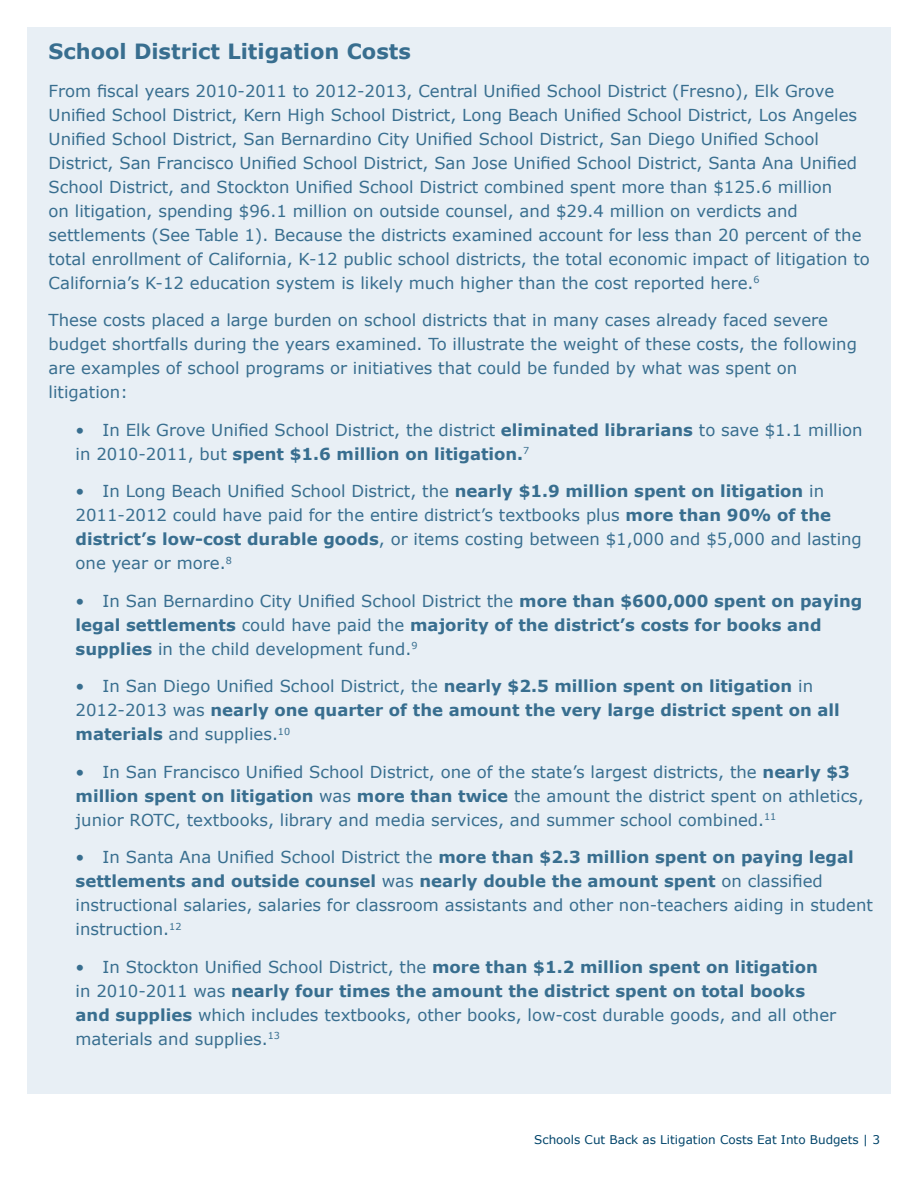
<style>
.page{position:relative;width:918px;height:1188px;background:#fff}
.page>*{position:absolute;margin:0;border:0;box-sizing:border-box;transform-origin:0 0}
.t1{font:700 21px "Verdana";color:#386e8f}
.t2{font:16.5px/24px "Verdana";color:#386e8f}
.t3{font:700 16.5px/24px "Verdana";color:#386e8f}
.t4{font:12px "Verdana";color:#00446a}
.s1{font-weight:700}
.s2{font-weight:400}
</style>
<div class="page">
<div style="left:27px;top:27px;width:864px;height:1067px;background:#e8eff5"></div>
<p class="t1" style="left:49px;top:37px;width:364px">School District Litigation Costs</p>
<p class="t2" style="left:49px;top:79px;width:823px">From fiscal years 2010-2011 to 2012-2013, Central Unified School District (Fresno), Elk Grove Unified School District, Kern High School District, Long Beach Unified School District, Los Angeles Unified School District, San Bernardino City Unified School District, San Diego Unified School District, San Francisco Unified School District, San Jose Unified School District, Santa Ana Unified School District, and Stockton Unified School District combined spent more than $125.6 million<br>on litigation, spending $96.1 million on outside counsel, and $29.4 million on verdicts and settlements (See Table 1). Because the districts examined account for less than 20 percent of the total enrollment of California, K-12 public school districts, the total economic impact of litigation to California’s K-12 education system is likely much higher than the cost reported here.<sup>6</sup></p>
<p class="t2" style="left:49px;top:308px;width:810px">These costs placed a large burden on school districts that in many cases already faced severe budget shortfalls during the years examined. To illustrate the weight of these costs, the following are examples of school programs or initiatives that could be funded by what was spent on litigation:</p>
<p class="t2" style="left:76px;top:418px;width:789px">• In Elk Grove Unified School District, the district <span class="s1">eliminated librarians</span> to save $1.1 million in 2010-2011, but <span class="s1">spent $1.6 million on litigation.</span><sup>7</sup></p>
<p class="t2" style="left:76px;top:479px;width:788px">• In Long Beach Unified School District, the <span class="s1">nearly $1.9 million spent on litigation</span> in 2011-2012 could have paid for the entire district’s textbooks plus <span class="s1">more than 90% of the district’s low-cost durable goods</span>, or items costing between $1,000 and $5,000 and lasting one year or more.<sup>8</sup></p>
<p class="t3" style="left:76px;top:588px;width:788px"><span class="s2">• In San Bernardino City Unified School District the</span> more than $600,000 spent on paying legal settlements <span class="s2">could have paid the</span> majority of the district’s costs for books and supplies <span class="s2">in the child development fund.</span><sup>9</sup></p>
<p class="t3" style="left:76px;top:674px;width:766px"><span class="s2">• In San Diego Unified School District, the</span> nearly $2.5 million spent on litigation <span class="s2">in<br>2012-2013 was</span> nearly one quarter of the amount the very large district spent on all materials <span class="s2">and supplies.</span><sup>10</sup></p>
<p class="t2" style="left:76px;top:760px;width:790px">• In San Francisco Unified School District, one of the state’s largest districts, the <span class="s1">nearly $3 million spent on litigation</span> was <span class="s1">more than twice</span> the amount the district spent on athletics, junior ROTC, textbooks, library and media services, and summer school combined.<sup>11</sup></p>
<p class="t2" style="left:76px;top:845px;width:799px">• In Santa Ana Unified School District the <span class="s1">more than $2.3 million spent on paying legal settlements and outside counsel</span> was <span class="s1">nearly double the amount spent</span> on classified instructional salaries, salaries for classroom assistants and other non-teachers aiding in student instruction.<sup>12</sup></p>
<p class="t2" style="left:76px;top:955px;width:762px">• In Stockton Unified School District, the <span class="s1">more than $1.2 million spent on litigation </span>in 2010-2011 was <span class="s1">nearly four times the amount the district spent on total books and supplies</span> which includes textbooks, other books, low-cost durable goods, and all other materials and supplies.<sup>13</sup></p>
<p class="t4" style="left:534px;top:1132px;width:348px">Schools Cut Back as Litigation Costs Eat Into Budgets | 3</p>
</div>
